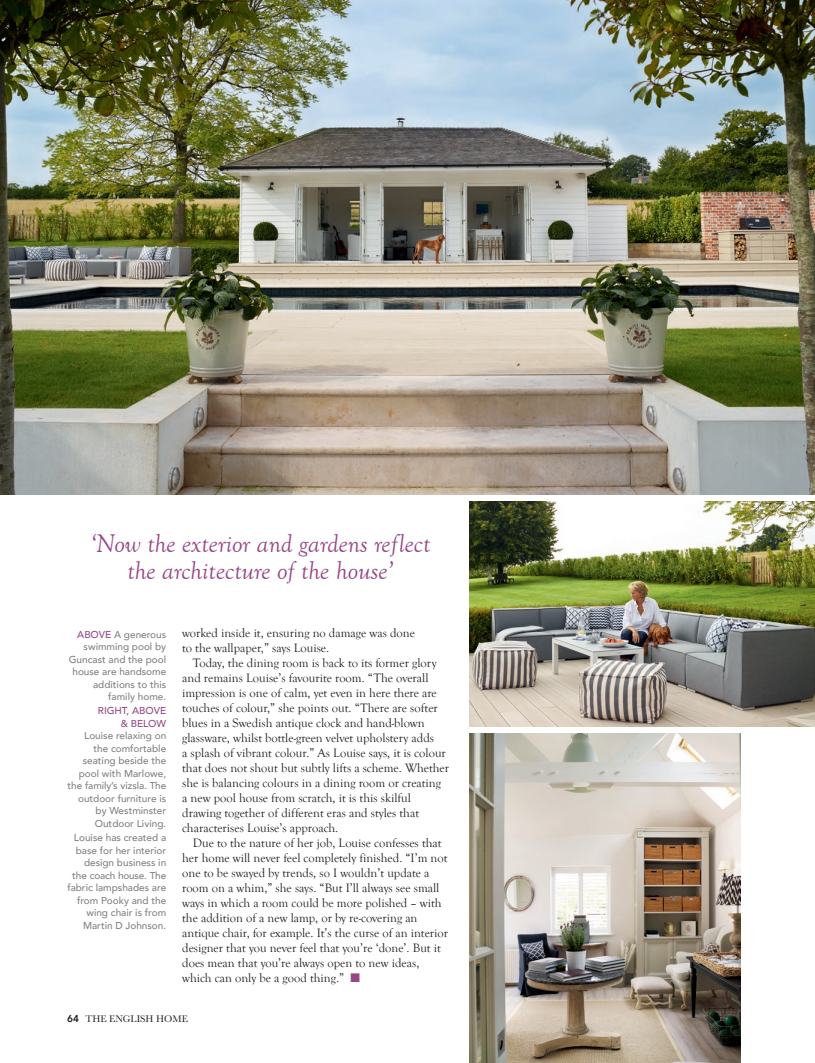
<style>
.page{position:relative;width:815px;height:1063px;background:#fff}
.page>*{position:absolute;margin:0;border:0;box-sizing:border-box;transform-origin:0 0}
.PU_Pull_Quote{font:italic 26.25px/27.5px "Goudy Old Style T";color:#954888;text-align:center}
.TX_Standard{font:12.5px/15px "Goudy Old Style T";color:#231f20}
.CA_Caption{font:500 10px/12.5px "Avenir";color:#808285;text-align:right}
.t1{font:10px "Baskerville";color:#231f20}
.s1{color:#954888}
.s2{font-family:"Avenir";font-weight:800}
</style>
<div class="page">
<img style="left:0;top:0;width:815px;height:495px">
<img style="left:469px;top:734px;width:272px;height:329px">
<img style="left:469px;top:502px;width:346px;height:225px">
<p class="PU_Pull_Quote" style="left:90px;top:530px;width:342px">‘Now the exterior and gardens reflect the architecture of the house’</p>
<p class="TX_Standard" style="left:182px;top:625px;width:234px">worked inside it, ensuring no damage was done to the wallpaper,” says Louise.</p>
<p class="TX_Standard" style="left:182px;top:655px;width:268px;text-indent:11px">Today, the dining room is back to its former glory and remains Louise’s favourite room. “The overall impression is one of calm, yet even in here there are touches of colour,” she points out. “There are softer blues in a Swedish antique clock and hand-blown glassware, whilst bottle-green velvet upholstery adds<br>a splash of vibrant colour.” As Louise says, it is colour that does not shout but subtly lifts a scheme. Whether she is balancing colours in a dining room or creating a new pool house from scratch, it is this skilful drawing together of different eras and styles that characterises Louise’s approach.</p>
<p class="TX_Standard" style="left:182px;top:835px;width:267px;text-indent:11px">Due to the nature of her job, Louise confesses that her home will never feel completely finished. “I’m not one to be swayed by trends, so I wouldn’t update a room on a whim,” she says. “But I’ll always see small ways in which a room could be more polished – with the addition of a new lamp, or by re-covering an antique chair, for example. It’s the curse of an interior designer that you never feel that you’re ‘done’. But it does mean that you’re always open to new ideas, which can only be a good thing.” <span class="s1">■</span></p>
<p class="t1" style="left:67px;top:1012px;width:122px"><span class="s2">64</span> THE ENGLISH HOME</p>
<p class="CA_Caption" style="left:69px;top:627px;width:99px"><span class="s1">ABOVE</span> A generous swimming pool by<br>Guncast and the pool house are handsome additions to this family home.</p>
<p class="CA_Caption" style="left:68px;top:704px;width:100px"><span class="s1">RIGHT, ABOVE<br>&amp; BELOW<br></span>Louise relaxing on the comfortable seating beside the pool with Marlowe, the family’s vizsla. The outdoor furniture is by Westminster<br>Outdoor Living.</p>
<p class="CA_Caption" style="left:67px;top:831px;width:100px">Louise has created a base for her interior design business in the coach house. The fabric lampshades are from Pooky and the wing chair is from<br>Martin D Johnson.</p>
</div>
